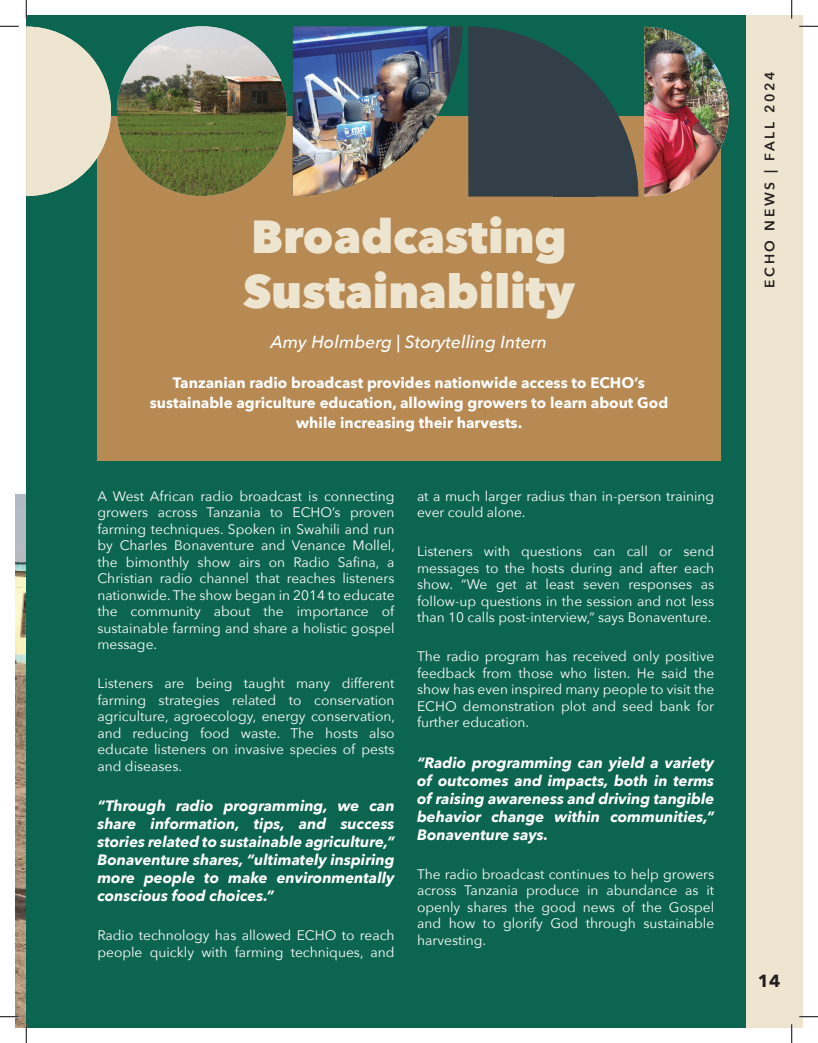
<style>
.page{position:relative;width:818px;height:1043px;background:#fff}
.page>*{position:absolute;margin:0;border:0;box-sizing:border-box;transform-origin:0 0}
.t1{font:800 46.25px/55.5px "Avenir Next";color:#eee5d0}
.t2{font:italic 500 17.5px "Avenir Next";color:#fff}
.t3{font:700 17.5px "Avenir Next";color:#231f20}
.t4{font:italic 700 15px/18px "Avenir Next";color:#fff;text-align:justify}
.t5{font:700 15px/20px "Avenir Next";color:#fff;text-align:center}
.t6{font:13.75px/16.5px "Avenir Next";color:#fff;text-align:justify}
.t7{font:600 13.75px "Avenir Next";letter-spacing:.2em;color:#231f20}
</style>
<div class="page">
<img style="left:15px;top:494px;width:11px;height:533px">
<div style="left:26px;top:15px;width:776px;height:1013px;background:#0c6550"></div>
<div style="left:97px;top:116px;width:623px;height:344px;background:#b78953"></div>
<img style="left:26px;top:27px;width:85px;height:127px">
<img style="left:26px;top:154px;width:74px;height:42px">
<img style="left:117px;top:26px;width:170px;height:170px;border-radius:85px">
<svg style="left:449px;top:26px;width:13px;height:67px"></svg>
<img style="left:293px;top:26px;width:156px;height:128px">
<img style="left:293px;top:153px;width:112px;height:43px">
<div style="left:468px;top:27px;width:85px;height:169px;background:#323f48"></div>
<img style="left:553px;top:49px;width:43px;height:147px">
<img style="left:595px;top:84px;width:38px;height:70px">
<div style="left:595px;top:154px;width:43px;height:42px;background:#323f48"></div>
<img style="left:644px;top:27px;width:85px;height:169px">
<div style="left:746px;top:15px;width:56px;height:1013px;background:#eee5d0"></div>
<svg style="left:0;top:25px;width:19px;height:2px"></svg>
<svg style="left:799px;top:25px;width:19px;height:2px"></svg>
<svg style="left:0;top:1015px;width:19px;height:2px"></svg>
<svg style="left:799px;top:1015px;width:19px;height:2px"></svg>
<svg style="left:25px;top:0;width:2px;height:19px"></svg>
<svg style="left:25px;top:1024px;width:2px;height:18px"></svg>
<svg style="left:791px;top:0;width:1px;height:19px"></svg>
<svg style="left:791px;top:1024px;width:1px;height:18px"></svg>
<h1 class="t1" style="left:243px;top:208px;width:333px">Broadcasting<br>Sustainability</h1>
<p class="t2" style="left:271px;top:327px;width:278px">Amy Holmberg | Storytelling Intern</p>
<p class="t5" style="left:150px;top:373px;width:520px">Tanzanian radio broadcast provides nationwide access to ECHO’s sustainable agriculture education, allowing growers to learn about God while increasing their harvests.</p>
<p class="t6" style="left:97px;top:487px;width:299px">A West African radio broadcast is connecting growers across Tanzania to ECHO’s proven farming techniques. Spoken in Swahili and run by Charles Bonaventure and Venance Mollel, the bimonthly show airs on Radio Safina, a Christian radio channel that reaches listeners nationwide. The show began in 2014 to educate the community about the importance of sustainable farming and share a holistic gospel message.</p>
<p class="t6" style="left:97px;top:674px;width:299px">Listeners are being taught many different farming strategies related to conservation agriculture, agroecology, energy conservation, and reducing food waste. The hosts also educate listeners on invasive species of pests and diseases.</p>
<p class="t4" style="left:97px;top:797px;width:299px">“Through radio programming, we can share information, tips, and success stories related to sustainable agriculture,” Bonaventure shares, “ultimately inspiring more people to make environmentally conscious food choices.”</p>
<p class="t6" style="left:97px;top:926px;width:299px">Radio technology has allowed ECHO to reach people quickly with farming techniques, and</p>
<p class="t6" style="left:417px;top:487px;width:299px">at a much larger radius than in-person training ever could alone.</p>
<p class="t6" style="left:417px;top:542px;width:299px">Listeners with questions can call or send messages to the hosts during and after each show. “We get at least seven responses as follow-up questions in the session and not less than 10 calls post-interview,” says Bonaventure.</p>
<p class="t6" style="left:417px;top:647px;width:299px">The radio program has received only positive feedback from those who listen. He said the show has even inspired many people to visit the ECHO demonstration plot and seed bank for further education.</p>
<p class="t4" style="left:417px;top:753px;width:299px">“Radio programming can yield a variety of outcomes and impacts, both in terms of raising awareness and driving tangible behavior change within communities,” Bonaventure says.</p>
<p class="t6" style="left:417px;top:865px;width:299px">The radio broadcast continues to help growers across Tanzania produce in abundance as it openly shares the good news of the Gospel and how to glorify God through sustainable harvesting.</p>
<p class="t7" style="left:757px;top:288px;width:218px;rotate:-90deg">ECHO NEWS | FALL 2024</p>
<p class="t3" style="left:757px;top:965px;width:24px">14</p>
</div>
